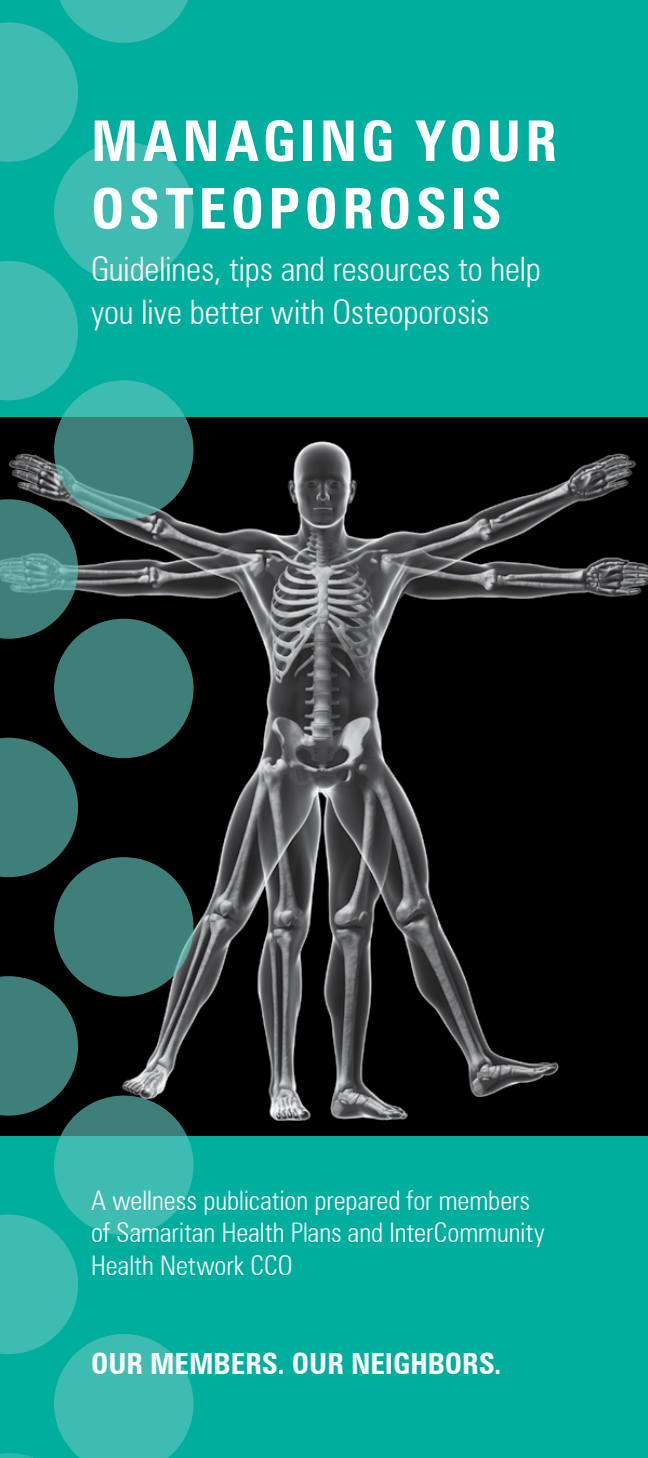
<style>
.page{position:relative;width:648px;height:1458px;background:#fff}
.page>*{position:absolute;margin:0;border:0;box-sizing:border-box;transform-origin:0 0}
.t1{font:700 condensed 56.25px/67.5px "Zurich BT";letter-spacing:.075em;color:#fff}
.t2{font:300 condensed 33.75px/42.8px "Zurich BT";letter-spacing:-.005em;color:#fff}
.t3{font:700 condensed 29.25px "Zurich BT";color:#fff}
.t4{font:300 condensed 27px/32.6px "Zurich BT";color:#fff}
</style>
<div class="page">
<img style="left:0;top:417px;width:648px;height:720px">
<div style="left:0;top:0;width:648px;height:417px;background:#00ae9e"></div>
<div style="left:0;top:1137px;width:648px;height:321px;background:#00ae9e"></div>
<div style="left:54px;top:857px;width:140px;height:140px;background:#3f7f79;border-radius:50%"></div>
<svg style="left:54px;top:1096px;width:140px;height:139px;background:#3eaba2"></svg>
<svg style="left:54px;top:380px;width:140px;height:140px;background:#438f88"></svg>
<div style="left:54px;top:619px;width:140px;height:139px;background:#3f7f79;border-radius:50%"></div>
<svg style="left:0;top:976px;width:78px;height:140px;background:#336762"></svg>
<svg style="left:0;top:1215px;width:194px;height:243px"></svg>
<svg style="left:0;top:0;width:188px;height:162px"></svg>
<svg style="left:0;top:261px;width:78px;height:139px"></svg>
<svg style="left:0;top:499px;width:78px;height:140px;background:#3c706b"></svg>
<svg style="left:0;top:738px;width:78px;height:139px;background:#336762"></svg>
<div style="left:54px;top:142px;width:140px;height:139px;background:#3fbcb1;border-radius:50%"></div>
<h1 class="t1" style="left:91px;top:107px;width:467px">MANAGING YOUR<br>OSTEOPOROSIS</h1>
<p class="t2" style="left:91px;top:248px;width:451px">Guidelines, tips and resources to help you live better with Osteoporosis</p>
<p class="t4" style="left:91px;top:1183px;width:455px">A wellness publication prepared for members of Samaritan Health Plans and InterCommunity<br>Health Network CCO</p>
<p class="t3" style="left:91px;top:1346px;width:412px">OUR MEMBERS. OUR NEIGHBORS.</p>
</div>
